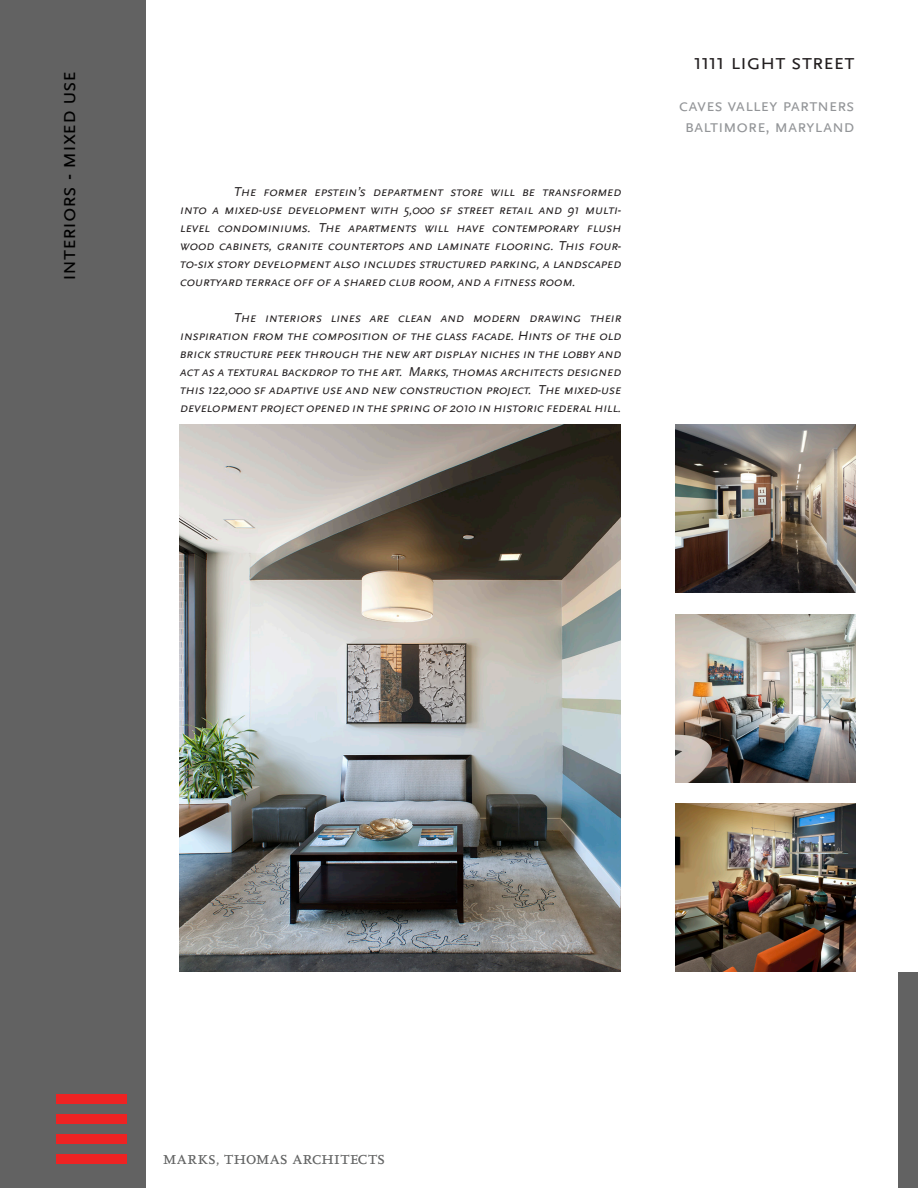
<style>
.page{position:relative;width:918px;height:1188px;background:#fff}
.page>*{position:absolute;margin:0;border:0;box-sizing:border-box;transform-origin:0 0}
.t1{font:22.5px "Scala Sans Caps";letter-spacing:-.015em;color:#000}
.t2{font:22.5px "Scala Sans Caps";letter-spacing:-.015em;color:#231f20}
.t3{font:19.35px "Scala LF Caps";letter-spacing:.005em;color:#626363}
.t4{font:18px "Scala Sans Caps";letter-spacing:-.015em;color:#939598}
.t5{font:italic 13.5px/18px "Scala Sans Caps";color:#231f20;text-align:justify}
.s1{font-size:18.75px}
.s2{font-size:15px}
.s3{font-size:19.05px}
</style>
<div class="page">
<div style="left:0;top:0;width:145px;height:1188px;background:#626262"></div>
<div style="left:57px;top:1094px;width:70px;height:9px;background:#ee2323"></div>
<div style="left:57px;top:1114px;width:70px;height:10px;background:#ee2323"></div>
<div style="left:57px;top:1134px;width:70px;height:10px;background:#ee2323"></div>
<div style="left:57px;top:1154px;width:70px;height:10px;background:#ee2323"></div>
<div style="left:899px;top:972px;width:19px;height:216px;background:#626262"></div>
<img style="left:675px;top:804px;width:181px;height:168px">
<img style="left:675px;top:614px;width:181px;height:168px">
<img style="left:180px;top:424px;width:441px;height:548px">
<img style="left:675px;top:424px;width:181px;height:169px">
<p class="t1" style="left:56px;top:281px;width:212px;rotate:-90deg">interiors - mixed use</p>
<p class="t5" style="left:180px;top:183px;width:446px;text-indent:54px">The former epstein’s department store will be transformed into a mixed-use development with 5,000 sf street retail and 91 multi&shy;level condominiums. The apartments will have contemporary flush wood cabinets, granite countertops and laminate flooring. This four&shy;to-six story development also includes structured parking,a landscaped courtyard terrace off of a shared club room,and a fitness room.</p>
<p class="t5" style="left:180px;top:309px;width:446px;text-indent:54px">The interiors lines are clean and modern drawing their inspiration from the composition of the glass facade. Hints of the old brick structure peek through the new art display niches in the lobby and act as a texturalbackdrop to the art. Marks,thomas architects designed this 122,000 sf adaptive use and new construction project. The mixed-use development project opened in the spring of 2010 in historic federalhill.</p>
<p class="t2" style="left:693px;top:50px;width:163px">1111 light street</p>
<p class="t4" style="left:679px;top:96px;width:177px">caves valley partners</p>
<p class="t4" style="left:685px;top:117px;width:171px">baltimore, maryland</p>
<p class="t3" style="left:163px;top:1147px;width:224px">mark<span class="s1">s</span><span class="s2">,</span> th<span class="s3">o</span>mas ar<span class="s1">c</span>hitects</p>
</div>
